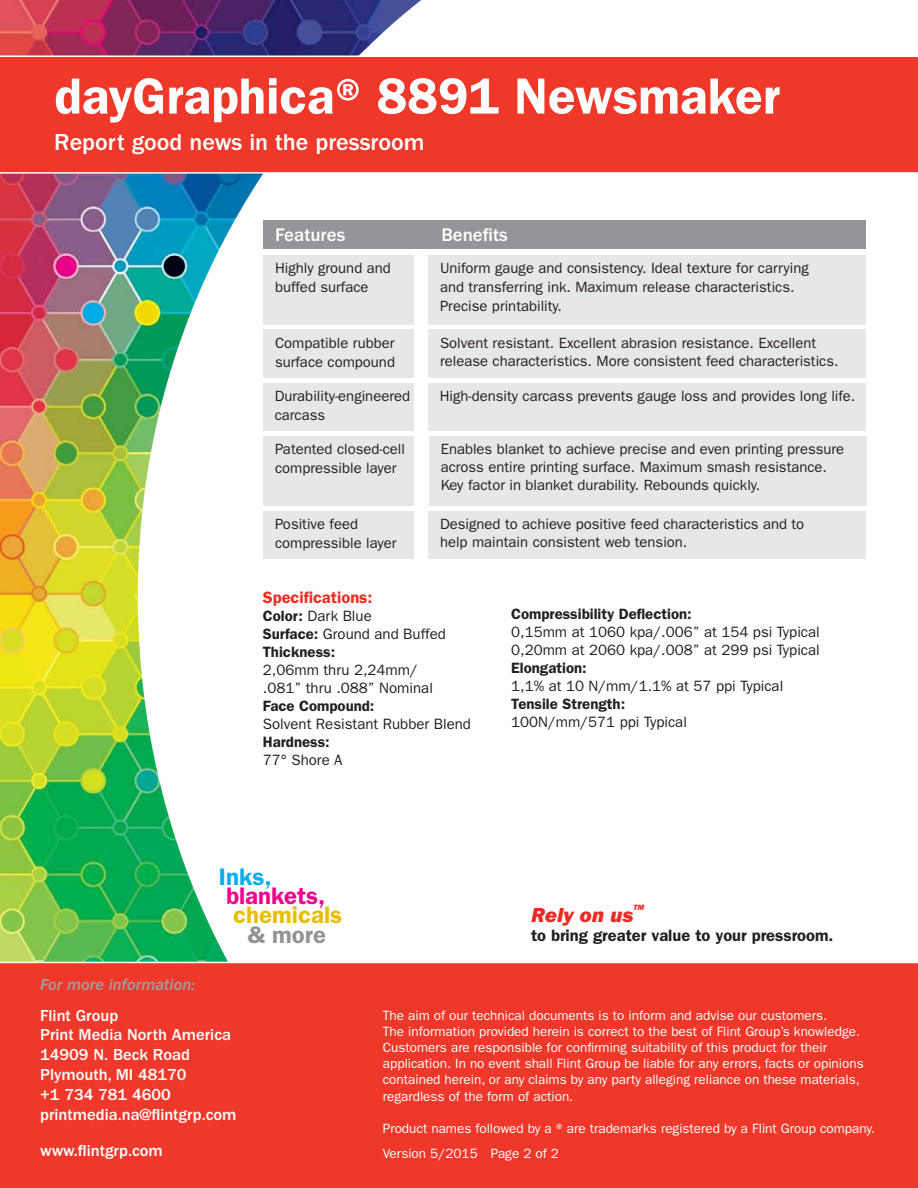
<style>
.page{position:relative;width:918px;height:1188px;background:#fff}
.page>*{position:absolute;margin:0;border:0;box-sizing:border-box;transform-origin:0 0}
.t1{font:600 51px "ITC Franklin Gothic Std";color:#fff}
.t2{font:500 24px "ITC Franklin Gothic Std";color:#fff}
.t3{font:600 24px "ITC Franklin Gothic Std";color:#ed028c}
.t4{font:600 24px "ITC Franklin Gothic Std";color:#e8bd06}
.t5{font:600 24px "ITC Franklin Gothic Std";color:#00aeef}
.t6{font:600 24px "ITC Franklin Gothic Std";color:#919396}
.t7{font:21px "ITC Franklin Gothic Std Hvy It";color:#ee2a23}
.t8{font:500 18.9px "ITC Franklin Gothic Std";color:#fff}
.t9{font:500 16.5px "ITC Franklin Gothic Std";color:#fff}
.t10{font:600 16.5px "ITC Franklin Gothic Std";color:#231f20}
.t11{font:16.5px "ITC Franklin Gothic Std Med It";color:#9d9fa2}
.t12{font:600 16.5px "ITC Franklin Gothic Std";color:#ee2a23}
.t13{font:15px "ITC Franklin Gothic Std";color:#231f20}
.t14{font:600 15px "ITC Franklin Gothic Std";color:#231f20}
.t15{font:14.85px/18.9px "ITC Franklin Gothic Std";color:#231f20}
.t16{font:13.5px/16.2px "ITC Franklin Gothic Std";color:#fff}
.t17{font:7.8px "ITC Franklin Gothic Std Hvy It";color:#ee2a23}
.s1{font-weight:600}
</style>
<div class="page">
<img style="left:0;top:0;width:504px;height:962px">
<div style="left:0;top:56px;width:918px;height:118px;background:#ef3829"></div>
<div style="left:263px;top:220px;width:603px;height:29px;background:#939598"></div>
<div style="left:263px;top:255px;width:151px;height:70px;background:#e6e7e9"></div>
<div style="left:263px;top:330px;width:151px;height:48px;background:#e6e7e9"></div>
<div style="left:263px;top:436px;width:151px;height:69px;background:#e6e7e9"></div>
<div style="left:263px;top:511px;width:151px;height:48px;background:#e6e7e9"></div>
<div style="left:428px;top:255px;width:438px;height:70px;background:#e6e7e9"></div>
<div style="left:428px;top:330px;width:438px;height:48px;background:#e6e7e9"></div>
<div style="left:428px;top:511px;width:438px;height:48px;background:#e6e7e9"></div>
<div style="left:429px;top:436px;width:437px;height:69px;background:#e6e7e9"></div>
<div style="left:0;top:963px;width:918px;height:225px;background:#ef3829"></div>
<div style="left:40px;top:979px;width:218px;height:202px;background:#ef3829"></div>
<div style="left:263px;top:383px;width:150px;height:47px;background:#e6e7e9"></div>
<div style="left:428px;top:383px;width:438px;height:47px;background:#e6e7e9"></div>
<p class="t1" style="left:54px;top:66px;width:727px">dayGraphica® 8891 Newsmaker</p>
<p class="t2" style="left:54px;top:129px;width:372px">Report good news in the pressroom</p>
<p class="t8" style="left:275px;top:224px;width:72px">Features</p>
<p class="t8" style="left:441px;top:224px;width:68px">Benefits</p>
<p class="t15" style="left:275px;top:259px;width:117px">Highly ground and buffed surface</p>
<p class="t15" style="left:440px;top:259px;width:370px">Uniform gauge and consistency. Ideal texture for carrying</p>
<p class="t15" style="left:440px;top:278px;width:356px">and transferring ink. Maximum release characteristics.</p>
<p class="t15" style="left:440px;top:297px;width:123px">Precise printability.</p>
<p class="t15" style="left:440px;top:334px;width:378px">Solvent resistant. Excellent abrasion resistance. Excellent</p>
<p class="t15" style="left:440px;top:352px;width:400px">release characteristics. More consistent feed characteristics.</p>
<p class="t15" style="left:275px;top:334px;width:121px">Compatible rubber surface compound</p>
<p class="t15" style="left:275px;top:387px;width:137px">Durability-engineered carcass</p>
<p class="t15" style="left:440px;top:387px;width:417px">High-density carcass prevents gauge loss and provides long life.</p>
<p class="t15" style="left:275px;top:440px;width:132px">Patented closed-cell compressible layer</p>
<p class="t15" style="left:275px;top:515px;width:85px">Positive feed</p>
<p class="t15" style="left:275px;top:534px;width:123px">compressible layer</p>
<p class="t15" style="left:441px;top:440px;width:405px">Enables blanket to achieve precise and even printing pressure</p>
<p class="t15" style="left:441px;top:457px;width:388px">across entire printing surface. Maximum smash resistance.</p>
<p class="t15" style="left:441px;top:475px;width:321px">Key factor in blanket durability. Rebounds quickly.</p>
<p class="t15" style="left:440px;top:515px;width:366px">Designed to achieve positive feed characteristics and to</p>
<p class="t15" style="left:440px;top:533px;width:249px">help maintain consistent web tension.</p>
<p class="t12" style="left:263px;top:587px;width:111px">Specifications:</p>
<p class="t13" style="left:263px;top:607px;width:110px"><span class="s1">Color:</span> Dark Blue</p>
<p class="t13" style="left:263px;top:625px;width:184px"><span class="s1">Surface:</span> Ground and Buffed</p>
<p class="t14" style="left:263px;top:643px;width:74px">Thickness:</p>
<p class="t13" style="left:263px;top:661px;width:157px">2,06mm thru 2,24mm/</p>
<p class="t13" style="left:263px;top:679px;width:172px">.081” thru .088” Nominal</p>
<p class="t14" style="left:263px;top:697px;width:113px">Face Compound:</p>
<p class="t13" style="left:263px;top:715px;width:210px">Solvent Resistant Rubber Blend</p>
<p class="t14" style="left:263px;top:733px;width:68px">Hardness:</p>
<p class="t13" style="left:263px;top:751px;width:81px">77° Shore A</p>
<p class="t14" style="left:511px;top:605px;width:182px">Compressibility Deflection:</p>
<p class="t13" style="left:511px;top:623px;width:310px">0,15mm at 1060 kpa/.006” at 154 psi Typical</p>
<p class="t13" style="left:511px;top:641px;width:310px">0,20mm at 2060 kpa/.008” at 299 psi Typical</p>
<p class="t14" style="left:511px;top:659px;width:77px">Elongation:</p>
<p class="t13" style="left:511px;top:677px;width:274px">1,1% at 10 N/mm/1.1% at 57 ppi Typical</p>
<p class="t14" style="left:511px;top:695px;width:115px">Tensile Strength:</p>
<p class="t13" style="left:511px;top:713px;width:177px">100N/mm/571 ppi Typical</p>
<p class="t5" style="left:219px;top:863px;width:54px">Inks,</p>
<p class="t3" style="left:226px;top:882px;width:101px">blankets,</p>
<p class="t4" style="left:233px;top:901px;width:110px">chemicals</p>
<p class="t6" style="left:248px;top:920px;width:80px">&amp; more</p>
<p class="t17" style="left:633px;top:903px;width:12px">TM</p>
<p class="t7" style="left:531px;top:902px;width:104px">Rely on us</p>
<p class="t10" style="left:531px;top:925px;width:304px">to bring greater value to your pressroom.</p>
<p class="t11" style="left:40px;top:975px;width:157px">For more information:</p>
<p class="t9" style="left:40px;top:1006px;width:80px">Flint Group</p>
<p class="t9" style="left:40px;top:1026px;width:192px">Print Media North America</p>
<p class="t9" style="left:40px;top:1046px;width:151px">14909 N. Beck Road</p>
<p class="t9" style="left:40px;top:1065px;width:148px">Plymouth, MI 48170</p>
<p class="t9" style="left:40px;top:1085px;width:132px">+1 734 781 4600</p>
<p class="t9" style="left:40px;top:1105px;width:198px">printmedia.na@flintgrp.com</p>
<p class="t9" style="left:40px;top:1141px;width:124px">www.flintgrp.com</p>
<p class="t16" style="left:383px;top:1007px;width:446px">The aim of our technical documents is to inform and advise our customers.</p>
<p class="t16" style="left:383px;top:1023px;width:482px">The information provided herein is correct to the best of Flint Group’s knowledge.<br>Customers are responsible for confirming suitability of this product for their application. In no event shall Flint Group be liable for any errors, facts or opinions contained herein, or any claims by any party alleging reliance on these materials, regardless of the form of action.</p>
<p class="t16" style="left:383px;top:1120px;width:494px">Product names followed by a ® are trademarks registered by a Flint Group company.</p>
<p class="t16" style="left:383px;top:1146px;width:178px">Version 5/2015 Page 2 of 2</p>
</div>
